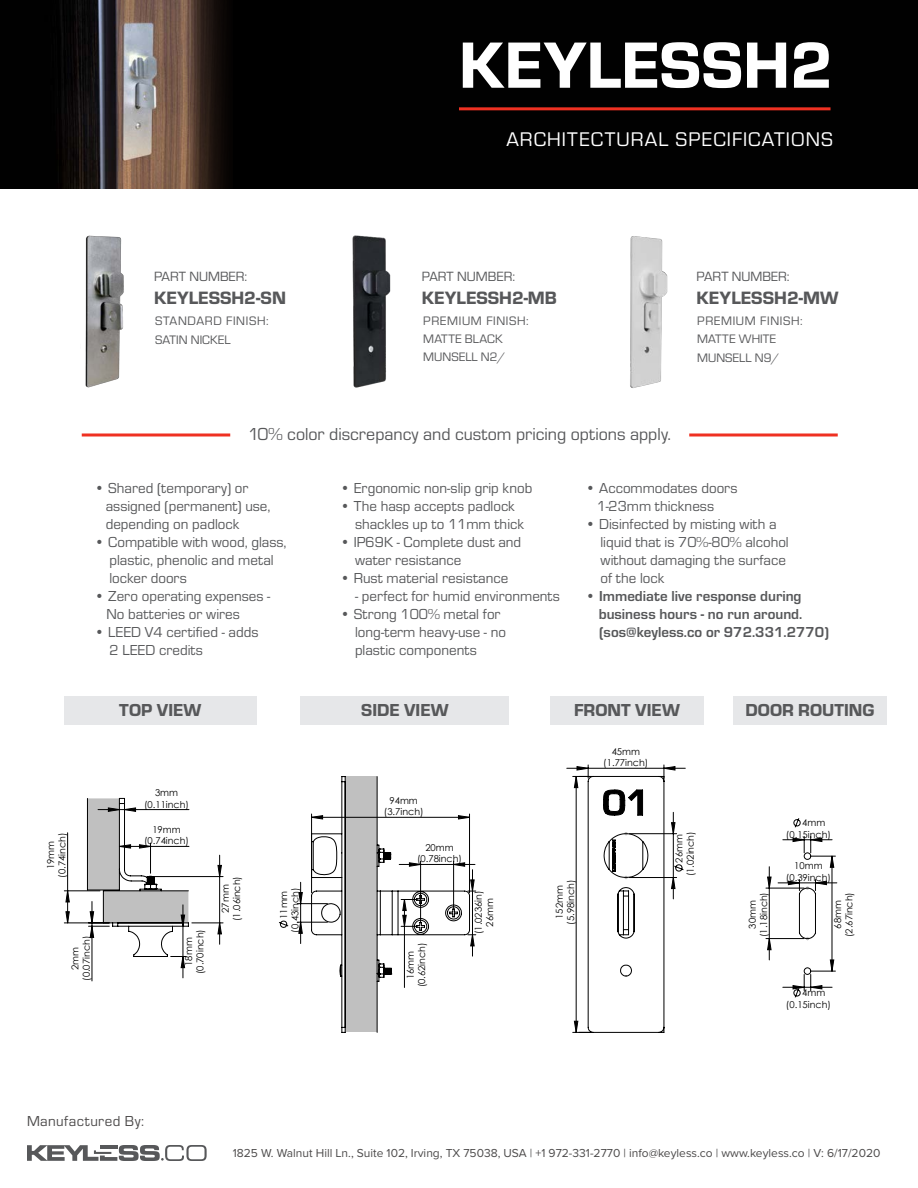
<style>
.page{position:relative;width:918px;height:1188px;background:#fff}
.page>*{position:absolute;margin:0;border:0;box-sizing:border-box;transform-origin:0 0}
.t1{font:67.8px "Eurostile Hea";color:#fff}
.t2{font:20.55px "Eurostile";letter-spacing:.05em;color:#fff}
.t3{font:18.6px "Eurostile Hea";color:#57585a}
.t4{font:18px "Eurostile";color:#57585a}
.t5{font:18px "Eurostile Hea";color:#57585a}
.t6{font:15px/18px "Eurostile";color:#57585a}
.t7{font:700 15px/18px "Eurostile";color:#57585a}
.t8{font:15px "Eurostile";letter-spacing:.035em;color:#4d4b4b}
.t9{font:13.95px "Eurostile";color:#57585a}
.t10{font:12.75px "Eurostile";letter-spacing:.015em;color:#57585a}
.t11{font:12.75px "Eurostile";letter-spacing:.05em;color:#57585a}
.t12{font:12px "Proxima Nova";color:#4d4b4b}
.t13{font:9.45px/11.4px "Century Gothic";color:#000;text-align:center}
.s1{font-weight:400}
</style>
<div class="page">
<div style="left:230px;top:0;width:688px;height:189px;background:#010101"></div>
<img style="left:85px;top:235px;width:39px;height:153px">
<img style="left:352px;top:235px;width:39px;height:153px">
<img style="left:630px;top:236px;width:38px;height:152px">
<div style="left:733px;top:696px;width:154px;height:29px;background:#e6e7e9"></div>
<img style="left:0;top:0;width:162px;height:189px">
<svg style="left:162px;top:0;width:68px;height:189px;background:#4c382d"></svg>
<hr style="left:459px;top:107px;width:372px;height:3px;background:#ef3122">
<hr style="left:40px;top:743px;width:851px;height:1px;background:#000">
<hr style="left:40px;top:743px;width:1px;height:317px;background:#000">
<hr style="left:40px;top:1187px;width:851px;height:1px;background:#000">
<hr style="left:903px;top:743px;width:1px;height:317px;background:#000">
<hr style="left:64px;top:923px;width:45px;height:1px;background:#000">
<hr style="left:64px;top:891px;width:36px;height:1px;background:#000">
<hr style="left:92px;top:926px;width:1px;height:55px;background:#000">
<hr style="left:154px;top:876px;width:69px;height:1px;background:#000">
<hr style="left:192px;top:923px;width:31px;height:1px;background:#000">
<svg style="left:218px;top:865px;width:81px;height:80px"></svg>
<svg style="left:299px;top:866px;width:479px;height:95px"></svg>
<svg style="left:567px;top:765px;width:118px;height:268px"></svg>
<svg style="left:65px;top:798px;width:124px;height:180px"></svg>
<svg style="left:778px;top:836px;width:59px;height:162px"></svg>
<svg style="left:311px;top:776px;width:165px;height:257px"></svg>
<div style="left:550px;top:696px;width:154px;height:29px;background:#e6e7e9"></div>
<div style="left:301px;top:696px;width:208px;height:29px;background:#e6e7e9"></div>
<div style="left:64px;top:696px;width:192px;height:29px;background:#e6e7e9"></div>
<svg style="left:27px;top:1145px;width:180px;height:16px"></svg>
<hr style="left:100px;top:1145px;width:17px;height:4px;background:#57585a">
<hr style="left:689px;top:433px;width:149px;height:3px;background:#ef3122">
<hr style="left:82px;top:433px;width:148px;height:3px;background:#ef3122">
<p class="t1" style="left:459px;top:18px;width:375px">KEYLESSH2</p>
<p class="t2" style="left:506px;top:125px;width:328px">ARCHITECTURAL SPECIFICATIONS</p>
<p class="t9" style="left:154px;top:267px;width:95px">PART NUMBER:</p>
<p class="t9" style="left:422px;top:267px;width:95px">PART NUMBER:</p>
<p class="t9" style="left:696px;top:267px;width:95px">PART NUMBER:</p>
<p class="t3" style="left:154px;top:285px;width:134px">KEYLESSH2-SN</p>
<p class="t3" style="left:422px;top:285px;width:137px">KEYLESSH2-MB</p>
<p class="t3" style="left:696px;top:285px;width:144px">KEYLESSH2-MW</p>
<p class="t11" style="left:155px;top:312px;width:115px">STANDARD FINISH:</p>
<p class="t10" style="left:155px;top:331px;width:77px">SATIN NICKEL</p>
<p class="t11" style="left:423px;top:312px;width:107px">PREMIUM FINISH:</p>
<p class="t10" style="left:423px;top:330px;width:81px">MATTE BLACK</p>
<p class="t10" style="left:423px;top:348px;width:84px">MUNSELL N2/</p>
<p class="t11" style="left:697px;top:312px;width:107px">PREMIUM FINISH:</p>
<p class="t10" style="left:697px;top:330px;width:81px">MATTE WHITE</p>
<p class="t10" style="left:697px;top:349px;width:84px">MUNSELL N9/</p>
<p class="t4" style="left:248px;top:421px;width:424px">10% color discrepancy and custom pricing options apply.</p>
<p class="t6" style="left:106px;top:478px;width:166px;text-indent:-11px">• Shared (temporary) or assigned (permanent) use, depending on padlock</p>
<p class="t6" style="left:110px;top:532px;width:179px;text-indent:-15px">• Compatible with wood, glass, plastic, phenolic and metal locker doors</p>
<p class="t6" style="left:106px;top:586px;width:166px;text-indent:-12px">• Zero operating expenses -<br>No batteries or wires</p>
<p class="t6" style="left:110px;top:622px;width:150px;text-indent:-15px">• LEED V4 certified - adds<br>2 LEED credits</p>
<p class="t6" style="left:340px;top:478px;width:194px">• Ergonomic non-slip grip knob</p>
<p class="t6" style="left:355px;top:496px;width:170px;text-indent:-15px">• The hasp accepts padlock shackles up to 11mm thick</p>
<p class="t6" style="left:355px;top:532px;width:168px;text-indent:-15px">• IP69K - Complete dust and water resistance</p>
<p class="t6" style="left:340px;top:568px;width:170px">• Rust material resistance</p>
<p class="t6" style="left:355px;top:586px;width:206px">- perfect for humid environments</p>
<p class="t6" style="left:355px;top:604px;width:153px;text-indent:-15px">• Strong 100% metal for long-term heavy-use - no plastic components</p>
<p class="t6" style="left:597px;top:478px;width:142px;text-indent:-11px">• Accommodates doors<br>1-23mm thickness</p>
<p class="t6" style="left:601px;top:514px;width:190px;text-indent:-15px">• Disinfected by misting with a liquid that is 70%-80% alcohol without damaging the surface of the lock</p>
<p class="t7" style="left:599px;top:586px;width:232px;text-indent:-13px"><span class="s1">•</span> Immediate live response during business hours - no run around. (sos@keyless.co or 972.331.2770)</p>
<p class="t5" style="left:119px;top:697px;width:84px">TOP VIEW</p>
<p class="t5" style="left:361px;top:697px;width:89px">SIDE VIEW</p>
<p class="t5" style="left:574px;top:697px;width:107px">FRONT VIEW</p>
<p class="t13" style="left:45px;top:878px;width:47px;rotate:-90deg">19mm (0.74inch)</p>
<p class="t13" style="left:69px;top:981px;width:47px;rotate:-90deg">2mm (0.07inch)</p>
<p class="t13" style="left:144px;top:787px;width:47px">3mm (0.11inch)</p>
<p class="t13" style="left:144px;top:824px;width:47px">19mm (0.74inch)</p>
<p class="t13" style="left:183px;top:974px;width:47px;rotate:-90deg">18mm (0.70inch)</p>
<p class="t13" style="left:220px;top:921px;width:47px;rotate:-90deg">27mm (1.06inch)</p>
<p class="t13" style="left:384px;top:795px;width:41px">94mm (3.7inch)</p>
<p class="t13" style="left:417px;top:842px;width:47px">20mm (0.78inch)</p>
<p class="t13" style="left:278px;top:933px;width:47px;text-align:left;text-indent:14px;rotate:-90deg">11mm (0.43inch)</p>
<p class="t13" style="left:472px;top:934px;width:45px;rotate:-90deg">(1.0236in)<br>26mm</p>
<p class="t13" style="left:405px;top:987px;width:47px;rotate:-90deg">16mm (0.62inch)</p>
<p class="t8" style="left:27px;top:1110px;width:119px">Manufactured By:</p>
<p class="t13" style="left:554px;top:925px;width:47px;rotate:-90deg">152mm (5.98inch)</p>
<p class="t13" style="left:603px;top:746px;width:47px">45mm (1.77inch)</p>
<p class="t13" style="left:673px;top:876px;width:47px;text-align:left;text-indent:14px;rotate:-90deg">26mm (1.02inch)</p>
<p class="t5" style="left:746px;top:697px;width:130px">DOOR ROUTING</p>
<p class="t13" style="left:747px;top:937px;width:47px;rotate:-90deg">30mm (1.18inch)</p>
<p class="t13" style="left:786px;top:817px;width:47px;text-align:left;text-indent:16px">4mm (0.15inch)</p>
<p class="t13" style="left:786px;top:860px;width:47px">10mm (0.39inch)</p>
<p class="t13" style="left:832px;top:937px;width:47px;rotate:-90deg">68mm (2.67inch)</p>
<p class="t13" style="left:786px;top:987px;width:47px;text-align:left;text-indent:16px">4mm (0.15inch)</p>
<p class="t12" style="left:233px;top:1144px;width:649px">1825 W. Walnut Hill Ln., Suite 102, Irving, TX 75038, USA | +1 972-331-2770 | info@keyless.co | www.keyless.co | V: 6/17/2020</p>
</div>
